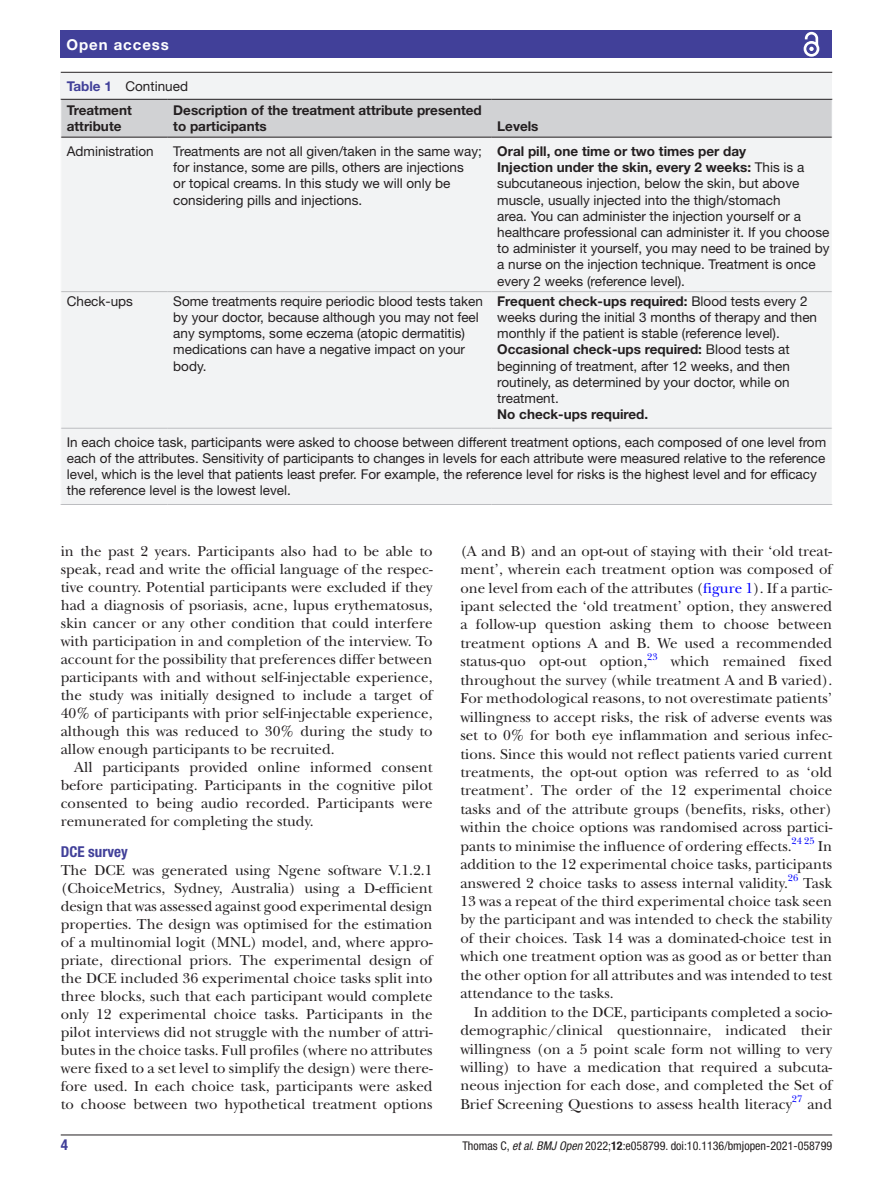
<style>
.page{position:relative;width:893px;height:1191px;background:#fff}
.page>*{position:absolute;margin:0;border:0;box-sizing:border-box;transform-origin:0 0}
.t1{font:15px/18.5px "New Baskerville";color:#231f20;text-align:justify}
.t2{font:700 condensed 15px "Helvetica Neue LT Std";color:#414099}
.t3{font:700 15px "Helvetica Neue LT Std";letter-spacing:.065em;color:#fff}
.t4{font:13.5px/16.2px "Helvetica Neue LT Std";color:#231f20}
.t5{font:700 13.5px/16.2px "Helvetica Neue LT Std";color:#231f20}
.t6{font:condensed 12px "Helvetica Neue LT Std";color:#231f20}
.t7{font:9.9px "New Baskerville";color:#00f}
.s1{font-weight:700;color:#414099}
.s2{font-weight:700}
.s3{color:#00f}
.s4{font-style:italic}
</style>
<div class="page">
<hr style="left:61px;top:1134px;width:771px;height:1px;background:#231f20">
<div style="left:61px;top:31px;width:771px;height:27px;background:#414099"></div>
<svg style="left:803px;top:31px;width:17px;height:26px"></svg>
<div style="left:61px;top:91px;width:771px;height:413px;background:#f2f3f4"></div>
<div style="left:61px;top:100px;width:771px;height:37px;background:#d1d2d4"></div>
<hr style="left:61px;top:99px;width:106px;height:1px;background:#231f20">
<hr style="left:61px;top:137px;width:106px;height:1px;background:#231f20">
<hr style="left:167px;top:99px;width:324px;height:1px;background:#231f20">
<hr style="left:167px;top:137px;width:324px;height:1px;background:#231f20">
<hr style="left:491px;top:99px;width:341px;height:1px;background:#231f20">
<hr style="left:491px;top:137px;width:341px;height:1px;background:#231f20">
<hr style="left:61px;top:291px;width:106px;height:1px;background:#bcbdc0">
<hr style="left:167px;top:291px;width:324px;height:1px;background:#bcbdc0">
<hr style="left:491px;top:291px;width:341px;height:1px;background:#bcbdc0">
<hr style="left:61px;top:428px;width:106px;height:1px;background:#bcbdc0">
<hr style="left:61px;top:504px;width:106px;height:1px;background:#bcbdc0">
<hr style="left:167px;top:504px;width:324px;height:1px;background:#bcbdc0">
<hr style="left:491px;top:504px;width:341px;height:1px;background:#bcbdc0">
<hr style="left:167px;top:428px;width:324px;height:1px;background:#bcbdc0">
<hr style="left:491px;top:428px;width:341px;height:1px;background:#bcbdc0">
<div style="left:61px;top:73px;width:771px;height:18px;background:#f2f3f4"></div>
<hr style="left:61px;top:72px;width:771px;height:1px;background:#231f20">
<p class="t3" style="left:66px;top:35px;width:104px">Open access</p>
<p class="t4" style="left:67px;top:78px;width:123px"><span class="s1">Table 1</span> Continued</p>
<p class="t5" style="left:67px;top:102px;width:67px">Treatment attribute</p>
<p class="t5" style="left:173px;top:102px;width:310px">Description of the treatment attribute presented to participants</p>
<p class="t5" style="left:497px;top:118px;width:43px">Levels</p>
<p class="t4" style="left:67px;top:143px;width:89px">Administration</p>
<p class="t4" style="left:173px;top:143px;width:310px">Treatments are not all given/taken in the same way; for instance, some are pills, others are injections<br>or topical creams. In this study we will only be considering pills and injections.</p>
<p class="t4" style="left:497px;top:143px;width:334px"><span class="s2">Oral pill, one time or two times per day<br>Injection under the skin, every 2 weeks:</span> This is a subcutaneous injection, below the skin, but above muscle, usually injected into the thigh/stomach<br>area. You can administer the injection yourself or a healthcare professional can administer it. If you choose to administer it yourself, you may need to be trained by a nurse on the injection technique. Treatment is once every 2 weeks (reference level).</p>
<p class="t4" style="left:67px;top:293px;width:68px">Check-ups</p>
<p class="t4" style="left:173px;top:293px;width:311px">Some treatments require periodic blood tests taken by your doctor, because although you may not feel any symptoms, some eczema (atopic dermatitis) medications can have a negative impact on your body.</p>
<p class="t4" style="left:497px;top:293px;width:321px"><span class="s2">Frequent check-ups required:</span> Blood tests every 2 weeks during the initial 3 months of therapy and then monthly if the patient is stable (reference level).<br><span class="s2">Occasional check-ups required:</span> Blood tests at beginning of treatment, after 12 weeks, and then routinely, as determined by your doctor, while on treatment.</p>
<p class="t5" style="left:497px;top:406px;width:153px">No check-ups required.</p>
<p class="t4" style="left:67px;top:434px;width:761px">In each choice task, participants were asked to choose between different treatment options, each composed of one level from each of the attributes. Sensitivity of participants to changes in levels for each attribute were measured relative to the reference level, which is the level that patients least prefer. For example, the reference level for risks is the highest level and for efficacy the reference level is the lowest level.</p>
<p class="t1" style="left:61px;top:542px;width:373px;line-height:18px">in the past 2 years. Participants also had to be able to speak, read and write the official language of the respec&shy;tive country. Potential participants were excluded if they had a diagnosis of psoriasis, acne, lupus erythematosus, skin cancer or any other condition that could interfere with participation in and completion of the interview. To account for the possibility that preferences differ between participants with and without self-injectable experience, the study was initially designed to include a target of 40% of participants with prior self-injectable experience, although this was reduced to 30% during the study to allow enough participants to be recruited.</p>
<p class="t1" style="left:61px;top:758px;width:373px;line-height:18px;text-indent:14px">All participants provided online informed consent before participating. Participants in the cognitive pilot consented to being audio recorded. Participants were remunerated for completing the study.</p>
<p class="t2" style="left:61px;top:843px;width:69px">DCE survey</p>
<p class="t1" style="left:61px;top:861px;width:373px;line-height:18px">The DCE was generated using Ngene software V.1.2.1 (ChoiceMetrics, Sydney, Australia) using a D-efficient design that was assessed against good experimental design properties. The design was optimised for the estimation of a multinomial logit (MNL) model, and, where appro&shy;priate, directional priors. The experimental design of the DCE included 36 experimental choice tasks split into three blocks, such that each participant would complete only 12 experimental choice tasks. Participants in the pilot interviews did not struggle with the number of attri&shy;butes in the choice tasks. Full profiles (where no attributes were fixed to a set level to simplify the design) were there&shy;fore used. In each choice task, participants were asked to choose between two hypothetical treatment options</p>
<p class="t1" style="left:460px;top:541px;width:373px">(A and B) and an opt-out of staying with their ‘old treat&shy;ment’, wherein each treatment option was composed of one level from each of the attributes (<span class="s3">figure 1</span>). If a partic&shy;ipant selected the ‘old treatment’ option, they answered a follow-up question asking them to choose between treatment options A and B. We used a recommended status-quo opt-out option,</p>
<p class="t7" style="left:647px;top:650px;width:12px">23</p>
<p class="t1" style="left:460px;top:652px;width:373px;text-indent:210px">which remained fixed throughout the survey (while treatment A and B varied).<br>For methodological reasons, to not overestimate patients’ willingness to accept risks, the risk of adverse events was set to 0% for both eye inflammation and serious infec&shy;tions. Since this would not reflect patients varied current treatments, the opt-out option was referred to as ‘old treatment’. The order of the 12 experimental choice tasks and of the attribute groups (benefits, risks, other) within the choice options was randomised across partici&shy;pants to minimise the influence of ordering effects.<sup>24</sup> <sup>25</sup> In addition to the 12 experimental choice tasks, participants answered 2 choice tasks to assess internal validity.</p>
<p class="t7" style="left:788px;top:872px;width:12px">26</p>
<p class="t1" style="left:460px;top:873px;width:373px;text-indent:343px">Task 13 was a repeat of the third experimental choice task seen by the participant and was intended to check the stability of their choices. Task 14 was a dominated-choice test in which one treatment option was as good as or better than the other option for all attributes and was intended to test attendance to the tasks.</p>
<p class="t1" style="left:460px;top:1002px;width:373px;text-indent:14px">In addition to the DCE, participants completed a socio&shy;demographic/clinical questionnaire, indicated their willingness (on a 5 point scale form not willing to very willing) to have a medication that required a subcuta&shy;neous injection for each dose, and completed the Set of Brief Screening Questions to assess health literacy</p>
<p class="t7" style="left:792px;top:1093px;width:12px">27</p>
<p class="t1" style="left:807px;top:1095px;width:26px">and</p>
<p class="t2" style="left:61px;top:1135px;width:9px">4</p>
<p class="t6" style="left:462px;top:1138px;width:371px">Thomas C, <span class="s4">et al</span>. <span class="s4">BMJ Open</span> 2022;<span class="s2">12</span>:e058799. doi:10.1136/bmjopen-2021-058799</p>
</div>
